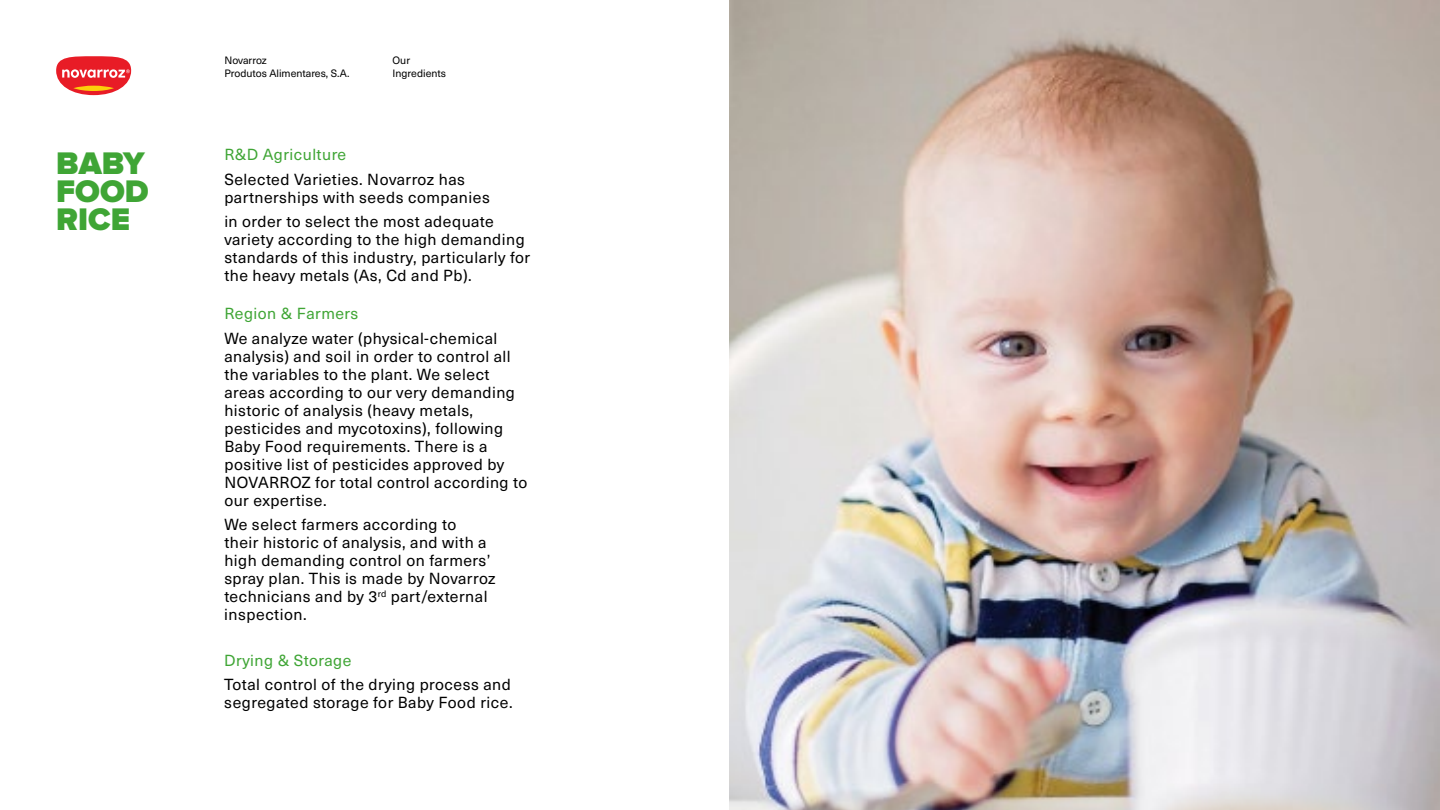
<style>
.page{position:relative;width:1440px;height:810px;background:#fff}
.page>*{position:absolute;margin:0;border:0;box-sizing:border-box;transform-origin:0 0}
.t1{font:900 32.4px/27.9px "Proxima Nova A";color:#3fa535}
.t2{font:15.75px/18px "Neue Haas Unica";letter-spacing:.03em;color:#000}
.t3{font:15.75px "Neue Haas Unica";letter-spacing:.03em;color:#3fa535}
.t4{font:10.5px/12.6px "Neue Haas Unica";color:#000}
</style>
<div class="page">
<svg style="left:56px;top:56px;width:75px;height:39px"></svg>
<img style="left:729px;top:0;width:711px;height:810px">
<p class="t4" style="left:224px;top:54px;width:126px">Novarroz<br>Produtos Alimentares, S.A.</p>
<p class="t4" style="left:393px;top:54px;width:55px">Our<br>Ingredients</p>
<h1 class="t1" style="left:56px;top:149px;width:94px">BABY<br>FOOD<br>RICE</h1>
<p class="t3" style="left:224px;top:143px;width:123px">R&amp;D Agriculture</p>
<p class="t2" style="left:224px;top:169px;width:267px">Selected Varieties. Novarroz has partnerships with seeds companies</p>
<p class="t2" style="left:224px;top:212px;width:307px">in order to select the most adequate variety according to the high demanding standards of this industry, particularly for the heavy metals (As, Cd and Pb).</p>
<p class="t3" style="left:224px;top:302px;width:136px">Region &amp; Farmers</p>
<p class="t2" style="left:224px;top:328px;width:305px">We analyze water (physical-chemical analysis) and soil in order to control all the variables to the plant. We select areas according to our very demanding historic of analysis (heavy metals, pesticides and mycotoxins), following Baby Food requirements. There is a positive list of pesticides approved by NOVARROZ for total control according to our expertise.</p>
<p class="t2" style="left:224px;top:515px;width:273px">We select farmers according to<br>their historic of analysis, and with a high demanding control on farmers’ spray plan. This is made by Novarroz technicians and by 3<sup>rd</sup> part/external inspection.</p>
<p class="t3" style="left:224px;top:649px;width:129px">Drying &amp; Storage</p>
<p class="t2" style="left:224px;top:675px;width:290px">Total control of the drying process and segregated storage for Baby Food rice.</p>
</div>
